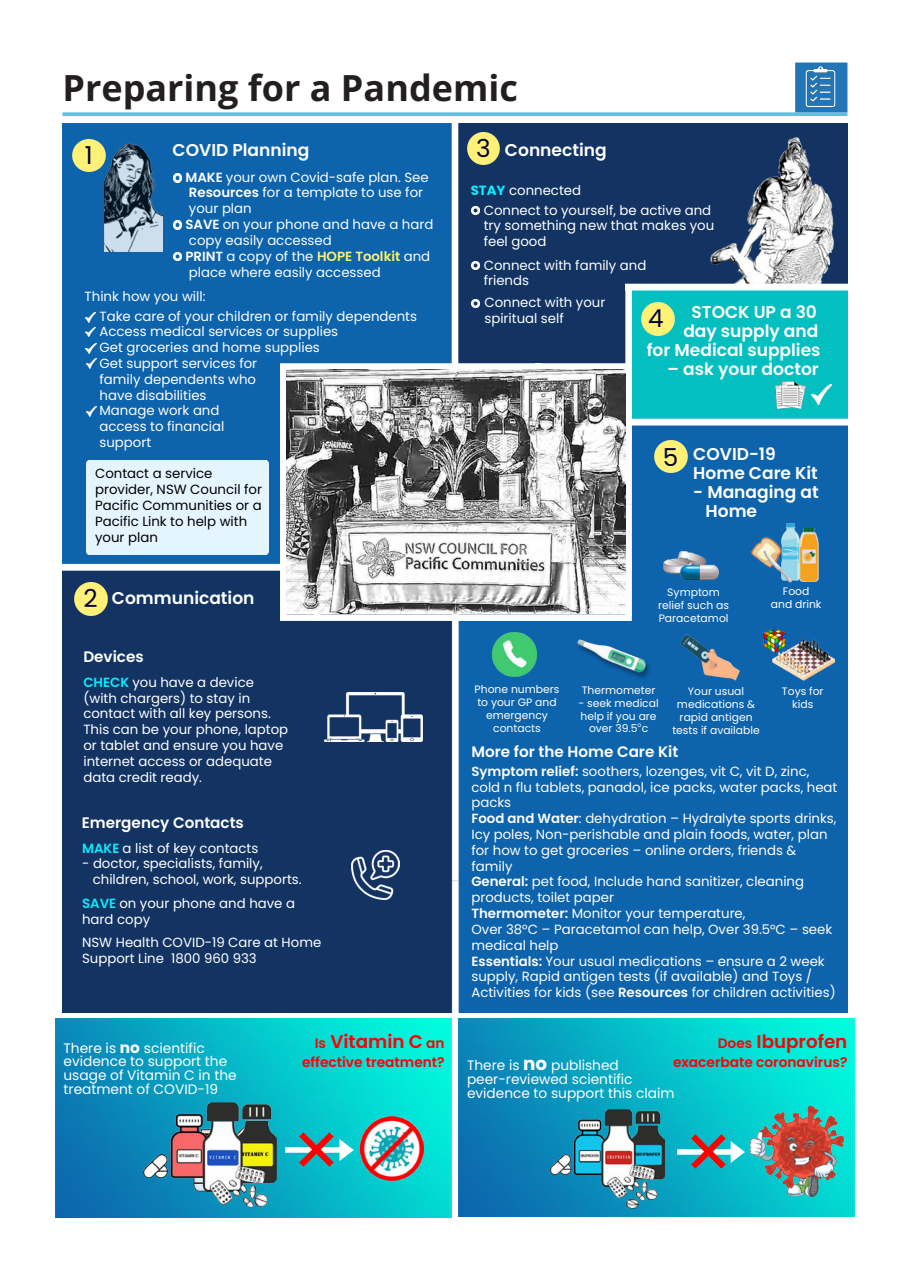
<style>
.page{position:relative;width:910px;height:1280px;background:#fff}
.page>*{position:absolute;margin:0;border:0;box-sizing:border-box;transform-origin:0 0}
.t1{font:700 36px "Open Sans";color:#231f20}
.t2{font:24.75px "Poppins";color:#000333}
.t3{font:600 18.3px "Poppins";color:#f00}
.t4{font:600 17.1px/19px "Poppins";color:#fff}
.t5{font:600 15.15px "Poppins";color:#fff}
.t6{font:13.8px/13.8px "Poppins";color:#fff}
.t7{font:600 13.8px "Poppins";color:#f00}
.t8{font:13.65px/13.6px "Poppins";color:#fff}
.t9{font:600 13.65px "Poppins";color:#f00}
.t10{font:13.35px/15.8px "Poppins";color:#fff}
.t11{font:13.35px/15.8px "Poppins";color:#fefefe}
.t12{font:13.35px/15.8px "Poppins";color:#000}
.t13{font:10.8px/12.9px "Poppins";color:#fff;text-align:center}
.t14{font:6.3px "Poppins";color:#fff}
.s1{font-weight:600}
.s2{font-weight:600;color:#fff176}
.s3{font-weight:400;font-size:24.75px;color:#000333}
.s4{font-weight:600;color:#0eeaff}
.s5{font-weight:700;font-size:15.3px}
.s6{font-size:13.8px}
.s7{font-weight:700;color:#0eeaff}
.s8{color:#fff}
.s9{font-size:13.65px}
.s10{font-weight:700;font-size:18.3px}
</style>
<div class="page">
<svg style="left:63px;top:112px;width:784px;height:4px;background:#63c9e2"></svg>
<div style="left:795px;top:63px;width:52px;height:49px;background:#2376b5"></div>
<div style="left:63px;top:123px;width:389px;height:440px;background:#0d63ac"></div>
<img style="left:104px;top:143px;width:58px;height:108px">
<div style="left:87px;top:461px;width:181px;height:93px;background:#e4f5ff"></div>
<svg style="left:86px;top:313px;width:10px;height:24px"></svg>
<svg style="left:86px;top:344px;width:10px;height:24px"></svg>
<svg style="left:86px;top:407px;width:10px;height:9px"></svg>
<img style="left:73px;top:139px;width:33px;height:33px">
<svg style="left:173px;top:174px;width:9px;height:8px"></svg>
<svg style="left:173px;top:220px;width:9px;height:9px"></svg>
<svg style="left:173px;top:252px;width:9px;height:9px"></svg>
<div style="left:63px;top:563px;width:389px;height:449px;background:#133463"></div>
<img style="left:352px;top:850px;width:47px;height:49px">
<img style="left:325px;top:693px;width:97px;height:48px">
<img style="left:75px;top:583px;width:32px;height:32px">
<div style="left:458px;top:123px;width:389px;height:240px;background:#133463"></div>
<img style="left:703px;top:138px;width:130px;height:146px">
<img style="left:467px;top:132px;width:33px;height:33px">
<svg style="left:471px;top:206px;width:9px;height:9px"></svg>
<svg style="left:471px;top:261px;width:9px;height:9px"></svg>
<svg style="left:471px;top:299px;width:9px;height:9px"></svg>
<div style="left:632px;top:290px;width:215px;height:128px;background:#04bfbf"></div>
<img style="left:811px;top:385px;width:20px;height:19px">
<img style="left:776px;top:381px;width:29px;height:27px">
<img style="left:641px;top:303px;width:33px;height:32px">
<div style="left:459px;top:418px;width:388px;height:594px;background:#0d63ac"></div>
<img style="left:664px;top:552px;width:54px;height:27px">
<img style="left:782px;top:523px;width:18px;height:57px">
<img style="left:800px;top:528px;width:19px;height:53px">
<img style="left:751px;top:538px;width:40px;height:45px">
<img style="left:493px;top:632px;width:43px;height:44px">
<img style="left:577px;top:640px;width:75px;height:41px">
<img style="left:681px;top:634px;width:58px;height:46px">
<img style="left:763px;top:628px;width:22px;height:24px">
<img style="left:772px;top:639px;width:63px;height:42px">
<img style="left:655px;top:440px;width:32px;height:32px">
<img style="left:625px;top:280px;width:7px;height:83px">
<img style="left:280px;top:370px;width:352px;height:244px">
<img style="left:452px;top:570px;width:7px;height:442px">
<img style="left:280px;top:363px;width:346px;height:7px">
<img style="left:290px;top:419px;width:557px;height:6px">
<img style="left:626px;top:284px;width:221px;height:6px">
<img style="left:280px;top:614px;width:358px;height:7px">
<img style="left:63px;top:564px;width:575px;height:6px">
<img style="left:459px;top:1019px;width:395px;height:198px">
<img style="left:677px;top:1142px;width:67px;height:20px">
<img style="left:691px;top:1134px;width:34px;height:34px">
<img style="left:750px;top:1106px;width:93px;height:91px">
<img style="left:550px;top:1109px;width:114px;height:100px">
<img style="left:55px;top:1019px;width:397px;height:198px">
<img style="left:285px;top:1140px;width:68px;height:20px">
<img style="left:300px;top:1132px;width:34px;height:34px">
<img style="left:360px;top:1116px;width:64px;height:64px">
<img style="left:144px;top:1102px;width:132px;height:106px">
<img style="left:805px;top:66px;width:31px;height:42px">
<p class="t1" style="left:63px;top:63px;width:457px">Preparing for a Pandemic</p>
<p class="t2" style="left:85px;top:141px;width:9px">1</p>
<p class="t4" style="left:173px;top:140px;width:138px">COVID Planning</p>
<p class="t10" style="left:185px;top:169px;width:249px"><span class="s1">MAKE</span> your own Covid-safe plan. See<br><span class="s1">Resources</span> for a template to use for your plan<br><span class="s1">SAVE</span> on your phone and have a hard copy easily accessed<br><span class="s1">PRINT</span> a copy of the <span class="s2">HOPE Toolkit</span> and place where easily accessed</p>
<p class="t10" style="left:100px;top:308px;width:319px">Take care of your children or family dependents<br>Access medical services or supplies<br>Get groceries and home supplies<br>Get support services for<br>family dependents who<br>have disabilities<br>Manage work and<br>access to financial<br>support</p>
<p class="t10" style="left:85px;top:288px;width:122px">Think how you will:</p>
<p class="t12" style="left:95px;top:466px;width:168px">Contact a service provider, NSW Council for<br>Pacific Communities or a<br>Pacific Link to help with your plan</p>
<p class="t4" style="left:83px;top:589px;width:173px"><span class="s3">2</span> Communication</p>
<p class="t5" style="left:83px;top:648px;width:62px">Devices</p>
<p class="t10" style="left:83px;top:674px;width:206px"><span class="s4">CHECK</span> you have a device (with chargers) to stay in contact with all key persons.<br>This can be your phone, laptop or tablet and ensure you have internet access or adequate data credit ready.</p>
<p class="t5" style="left:82px;top:814px;width:164px">Emergency Contacts</p>
<p class="t10" style="left:82px;top:840px;width:178px"><span class="s4">MAKE</span> a list of key contacts</p>
<p class="t10" style="left:93px;top:856px;width:210px;text-indent:-11px">- doctor, specialists, family, children, school, work, supports.</p>
<p class="t10" style="left:82px;top:895px;width:214px"><span class="s4">SAVE</span> on your phone and have a hard copy</p>
<p class="t10" style="left:82px;top:934px;width:241px">NSW Health COVID-19 Care at Home<br>Support Line 1800 960 933</p>
<p class="t6" style="left:64px;top:1041px;width:175px">There is <span class="s5">no</span> scientific evidence to support the usage of Vitamin C in the treatment of COVID-19</p>
<p class="t3" style="left:315px;top:1031px;width:131px"><span class="s6">Is</span> Vitamin C <span class="s6">an</span></p>
<p class="t7" style="left:302px;top:1054px;width:144px">effective treatment?</p>
<p class="t4" style="left:476px;top:140px;width:132px"><span class="s3">3</span> Connecting</p>
<p class="t11" style="left:484px;top:181px;width:229px;line-height:19.4px;text-indent:-13px"><span class="s7">STAY</span> <span class="s8">connected<br></span>Connect to yourself, be active and</p>
<p class="t11" style="left:484px;top:218px;width:232px">try something new that makes you feel good</p>
<p class="t11" style="left:484px;top:257px;width:164px">Connect with family and friends</p>
<p class="t11" style="left:484px;top:294px;width:122px">Connect with your spiritual self</p>
<p class="t4" style="left:647px;top:302px;width:175px;text-align:right">STOCK UP a 30<br>day supply and<br>for Medical supplies</p>
<p class="t4" style="left:667px;top:359px;width:153px">– ask your doctor</p>
<p class="t2" style="left:648px;top:304px;width:17px">4</p>
<p class="t2" style="left:663px;top:443px;width:17px">5</p>
<p class="t4" style="left:693px;top:444px;width:126px">COVID-19<br>Home Care Kit</p>
<p class="t4" style="left:705px;top:482px;width:115px;text-indent:-12px">- Managing at<br>Home</p>
<p class="t13" style="left:658px;top:586px;width:72px">Symptom relief such as<br>Paracetamol</p>
<p class="t13" style="left:771px;top:585px;width:52px">Food<br>and drink</p>
<p class="t13" style="left:475px;top:683px;width:86px">Phone numbers to your GP and emergency contacts</p>
<p class="t13" style="left:582px;top:683px;width:75px">Thermometer</p>
<p class="t13" style="left:578px;top:696px;width:82px">- seek medical help if you are over 39.5 c</p>
<p class="t14" style="left:638px;top:721px;width:6px">o</p>
<p class="t13" style="left:672px;top:685px;width:89px">Your usual medications &amp; rapid antigen tests if available</p>
<p class="t13" style="left:782px;top:685px;width:43px">Toys for kids</p>
<p class="t5" style="left:471px;top:743px;width:208px">More for the Home Care Kit</p>
<p class="t10" style="left:471px;top:763px;width:368px"><span class="s1">Symptom relief:</span> soothers, lozenges, vit C, vit D, zinc, cold n flu tablets, panadol, ice packs, water packs, heat packs<br><span class="s1">Food and Water</span>: dehydration – Hydralyte sports drinks, Icy poles, Non-perishable and plain foods, water, plan for how to get groceries – online orders, friends &amp; family<br><span class="s1">General:</span> pet food, Include hand sanitizer, cleaning products, toilet paper<br><span class="s1">Thermometer:</span> Monitor your temperature,<br>Over 38°C – Paracetamol can help, Over 39.5°C – seek medical help<br><span class="s1">Essentials:</span> Your usual medications – ensure a 2 week supply, Rapid antigen tests (if available) and Toys / Activities for kids (see <span class="s1">Resources</span> for children activities)</p>
<p class="t3" style="left:718px;top:1031px;width:131px"><span class="s9">Does</span> Ibuprofen</p>
<p class="t8" style="left:467px;top:1058px;width:153px">There is <span class="s10">no</span> published</p>
<p class="t9" style="left:673px;top:1054px;width:176px">exacerbate coronavirus?</p>
<p class="t8" style="left:467px;top:1072px;width:209px">peer-reviewed scientific evidence to support this claim</p>
</div>
